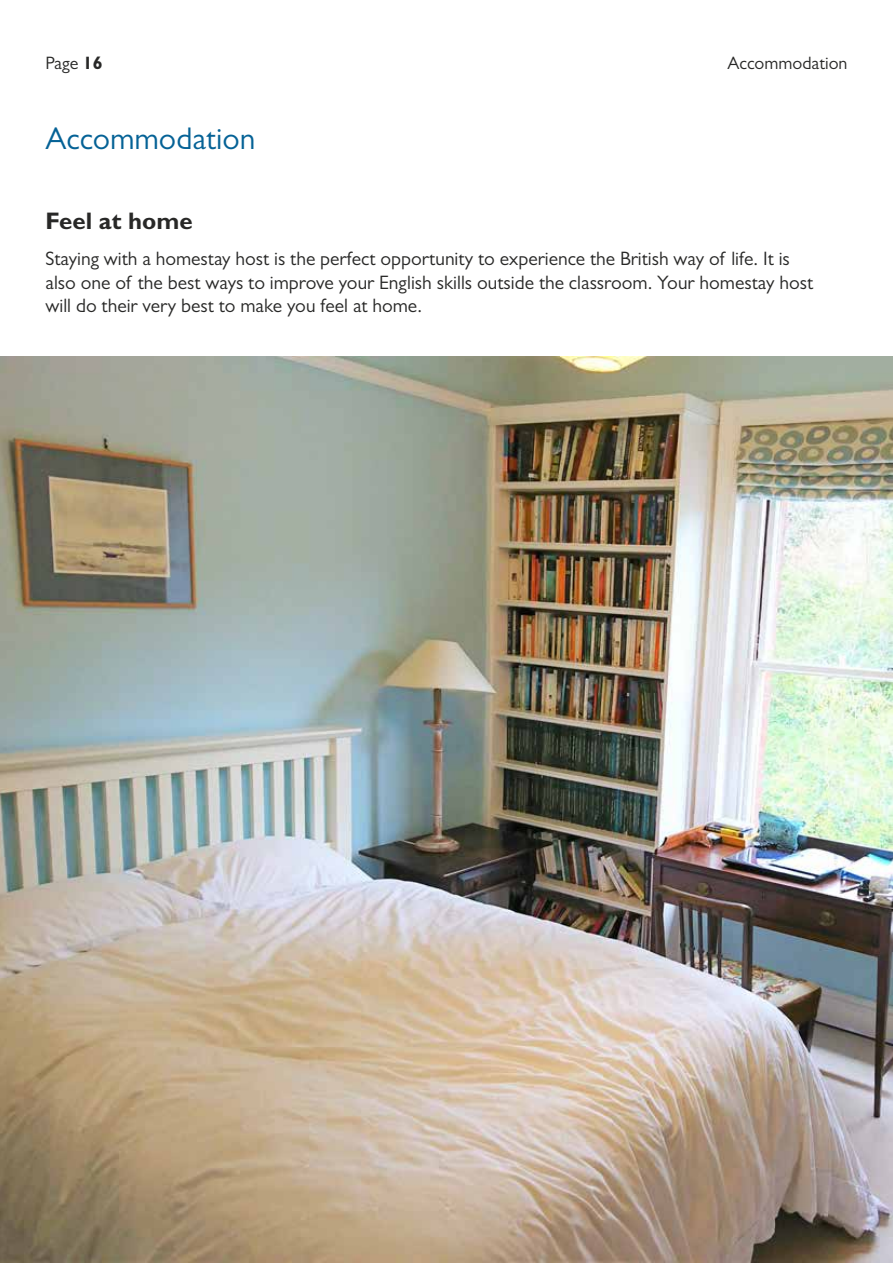
<style>
.page{position:relative;width:893px;height:1263px;background:#fff}
.page>*{position:absolute;margin:0;border:0;box-sizing:border-box;transform-origin:0 0}
.t1{font:31.5px "Gill Sans";color:#056296}
.t2{font:700 24px "Gill Sans Std";color:#282827}
.t3{font:19.5px/23.4px "Gill Sans";color:#282827}
.t4{font:18px "Gill Sans";color:#282827}
.s1{font-family:"Gill Sans Std";font-weight:700}
</style>
<div class="page">
<img style="left:0;top:357px;width:893px;height:906px">
<p class="t4" style="left:45px;top:53px;width:59px">Page <span class="s1">16</span></p>
<p class="t4" style="left:728px;top:53px;width:121px">Accommodation</p>
<h1 class="t1" style="left:45px;top:120px;width:211px">Accommodation</h1>
<p class="t2" style="left:45px;top:207px;width:149px">Feel at home</p>
<p class="t3" style="left:45px;top:247px;width:769px">Staying with a homestay host is the perfect opportunity to experience the British way of life. It is also one of the best ways to improve your English skills outside the classroom. Your homestay host will do their very best to make you feel at home.</p>
</div>
